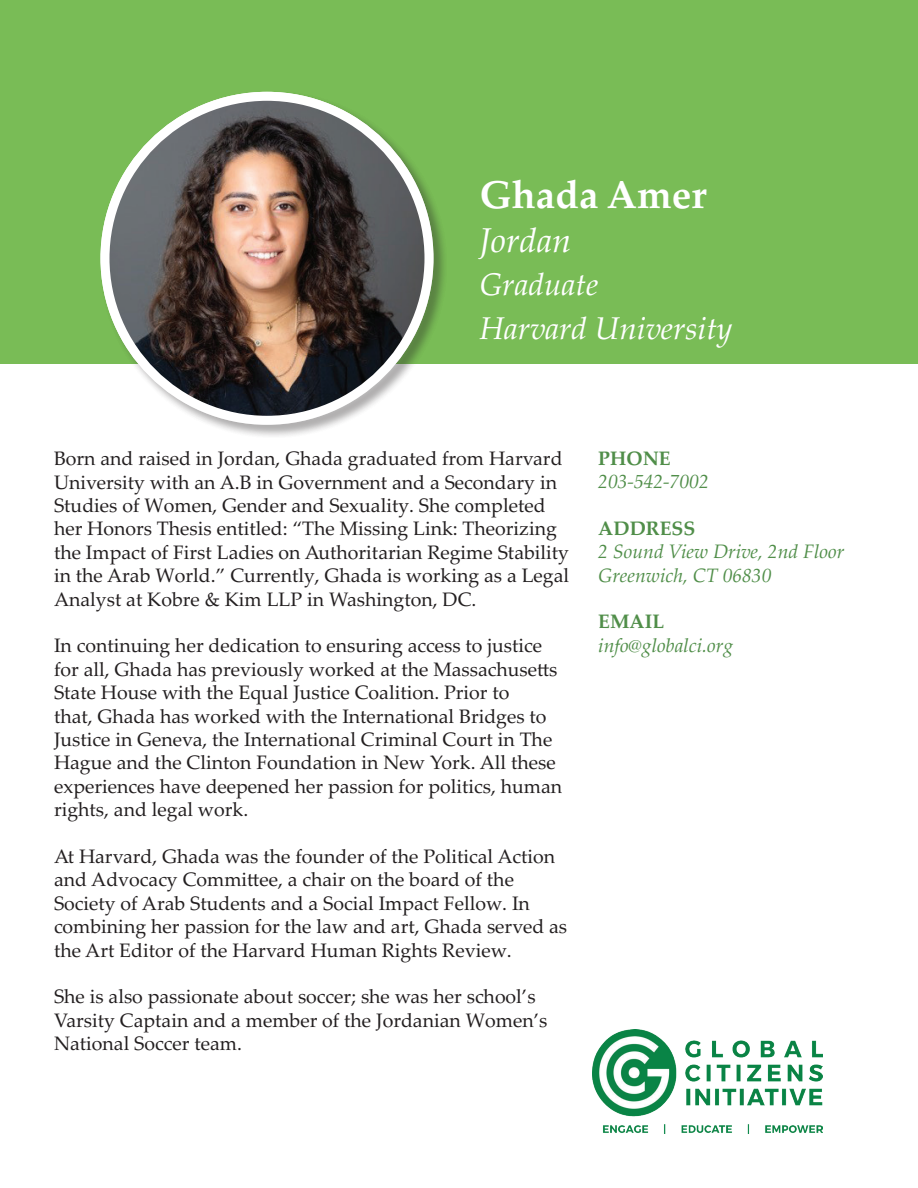
<style>
.page{position:relative;width:918px;height:1188px;background:#fff}
.page>*{position:absolute;margin:0;border:0;box-sizing:border-box;transform-origin:0 0}
.t1{font:700 39px "Palatino Linotype";color:#fff}
.t2{font:italic 34.5px "Palatino Linotype";color:#fff}
.t3{font:italic 31.5px/43.5px "Palatino Linotype";color:#fff}
.t4{font:19.5px/23.4px "Palatino Linotype";color:#231f20}
.t5{font:italic 19.5px/23.4px "Palatino Linotype";color:#508e49}
.t6{font:700 19.5px "Palatino Linotype";color:#508e49}
</style>
<div class="page">
<div style="left:0;top:0;width:918px;height:364px;background:#79bc56"></div>
<img style="left:593px;top:1029px;width:229px;height:105px">
<div style="left:99px;top:90px;width:349px;height:350px;background:#231f20;opacity:.23"></div>
<img style="left:105px;top:96px;width:324px;height:324px;border-radius:162px">
<div style="left:100px;top:92px;width:334px;height:333px;border:9px solid #fff;border-radius:50%"></div>
<h1 class="t1" style="left:479px;top:167px;width:229px">Ghada Amer</h1>
<h2 class="t2" style="left:479px;top:215px;width:93px">Jordan</h2>
<h3 class="t3" style="left:479px;top:261px;width:255px">Graduate<br>Harvard University</h3>
<p class="t4" style="left:54px;top:446px;width:517px">Born and raised in Jordan, Ghada graduated from Harvard University with an A.B in Government and a Secondary in Studies of Women, Gender and Sexuality. She completed her Honors Thesis entitled: “The Missing Link: Theorizing the Impact of First Ladies on Authoritarian Regime Stability in the Arab World.” Currently, Ghada is working as a Legal Analyst at Kobre &amp; Kim LLP in Washington, DC.</p>
<p class="t4" style="left:54px;top:633px;width:510px">In continuing her dedication to ensuring access to justice for all, Ghada has previously worked at the Massachusetts State House with the Equal Justice Coalition. Prior to<br>that, Ghada has worked with the International Bridges to Justice in Geneva, the International Criminal Court in The Hague and the Clinton Foundation in New York. All these experiences have deepened her passion for politics, human rights, and legal work.</p>
<p class="t4" style="left:54px;top:844px;width:515px">At Harvard, Ghada was the founder of the Political Action and Advocacy Committee, a chair on the board of the Society of Arab Students and a Social Impact Fellow. In combining her passion for the law and art, Ghada served as the Art Editor of the Harvard Human Rights Review.</p>
<p class="t4" style="left:54px;top:984px;width:495px">She is also passionate about soccer; she was her school’s<br>Varsity Captain and a member of the Jordanian Women’s<br>National Soccer team.</p>
<p class="t6" style="left:598px;top:444px;width:74px">PHONE</p>
<p class="t5" style="left:598px;top:469px;width:112px">203-542-7002</p>
<p class="t6" style="left:598px;top:514px;width:99px">ADDRESS</p>
<p class="t5" style="left:598px;top:539px;width:248px">2 Sound View Drive, 2nd Floor<br>Greenwich, CT 06830</p>
<p class="t6" style="left:598px;top:608px;width:67px">EMAIL</p>
<p class="t5" style="left:598px;top:633px;width:136px">info@globalci.org</p>
</div>
